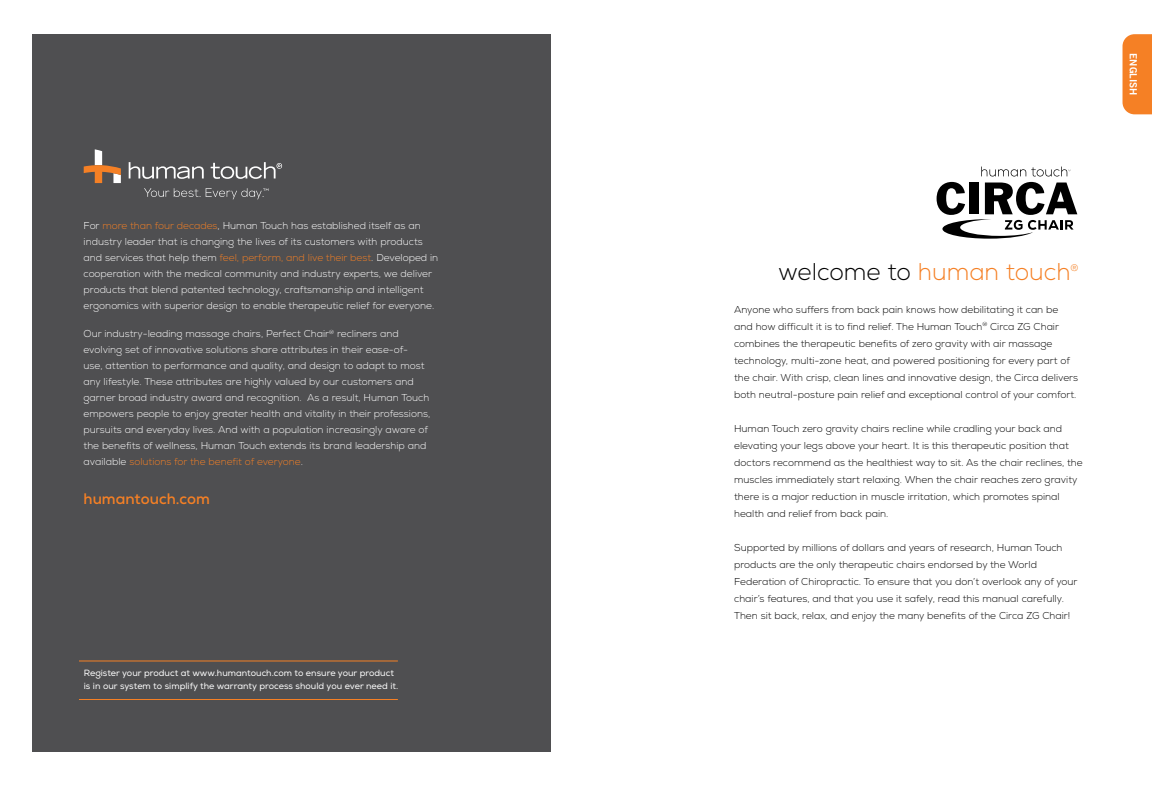
<style>
.page{position:relative;width:1152px;height:792px;background:#fff}
.page>*{position:absolute;margin:0;border:0;box-sizing:border-box;transform-origin:0 0}
.t1{font:300 24.2px "Nexa";color:#f58025}
.t2{font:700 15.2px "Nexa";color:#f58025}
.t3{font:300 10px/17px "Nexa";color:#000}
.t4{font:300 10px/16px "Nexa";color:#fff}
.t5{font:10px "Trade Gothic LT Bold Two";color:#fff}
.t6{font:300 9.4px "Nexa";color:#f58025}
.t7{font:9px/12.8px "Nexa";color:#fff}
.s1{color:#f58025}
.s2{color:#000}
</style>
<div class="page">
<div style="left:1123px;top:34px;width:29px;height:80px;background:#f58025"></div>
<div style="left:33px;top:35px;width:518px;height:717px;background:#4f4f51"></div>
<hr style="left:79px;top:661px;width:319px;height:1px;background:#f58025">
<hr style="left:79px;top:699px;width:319px;height:1px;background:#f58025">
<svg style="left:129px;top:162px;width:75px;height:17px"></svg>
<svg style="left:84px;top:149px;width:37px;height:34px"></svg>
<svg style="left:211px;top:162px;width:71px;height:17px"></svg>
<svg style="left:144px;top:188px;width:124px;height:11px"></svg>
<svg style="left:937px;top:167px;width:140px;height:72px"></svg>
<p class="t4" style="left:84px;top:218px;width:356px">For <span class="s1">more than four decades</span>, Human Touch has established itself as an industry leader that is changing the lives of its customers with products and services that help them <span class="s1">feel, perform, and live their best</span>. Developed in cooperation with the medical community and industry experts, we deliver products that blend patented technology, craftsmanship and intelligent ergonomics with superior design to enable therapeutic relief for everyone.</p>
<p class="t4" style="left:84px;top:326px;width:348px">Our industry-leading massage chairs, Perfect Chair<sup>®</sup> recliners and evolving set of innovative solutions share attributes in their ease-of-<br>use, attention to performance and quality, and design to adapt to most any lifestyle. These attributes are highly valued by our customers and garner broad industry award and recognition. As a result, Human Touch empowers people to enjoy greater health and vitality in their professions, pursuits and everyday lives. And with a population increasingly aware of the benefits of wellness, Human Touch extends its brand leadership and available <span class="s1">solutions for the benefit of everyone</span>.</p>
<h2 class="t2" style="left:84px;top:489px;width:128px">humantouch.com</h2>
<p class="t7" style="left:84px;top:667px;width:316px">Register your product at www.humantouch.com to ensure your product is in our system to simplify the warranty process should you ever need it.</p>
<p class="t5" style="left:1140px;top:53px;width:44px;rotate:90deg">ENGLISH</p>
<h1 class="t1" style="left:778px;top:257px;width:294px"><span class="s2">welcome to</span> human touch</h1>
<p class="t6" style="left:1071px;top:262px;width:9px">®</p>
<p class="t3" style="left:734px;top:301px;width:346px">Anyone who suffers from back pain knows how debilitating it can be and how difficult it is to find relief. The Human Touch<sup>®</sup> Circa ZG Chair combines the therapeutic benefits of zero gravity with air massage technology, multi-zone heat, and powered positioning for every part of the chair. With crisp, clean lines and innovative design, the Circa delivers both neutral-posture pain relief and exceptional control of your comfort.</p>
<p class="t3" style="left:734px;top:420px;width:350px">Human Touch zero gravity chairs recline while cradling your back and elevating your legs above your heart. It is this therapeutic position that doctors recommend as the healthiest way to sit. As the chair reclines, the muscles immediately start relaxing. When the chair reaches zero gravity there is a major reduction in muscle irritation, which promotes spinal health and relief from back pain.</p>
<p class="t3" style="left:734px;top:539px;width:345px">Supported by millions of dollars and years of research, Human Touch products are the only therapeutic chairs endorsed by the World Federation of Chiropractic. To ensure that you don’t overlook any of your chair’s features, and that you use it safely, read this manual carefully.<br>Then sit back, relax, and enjoy the many benefits of the Circa ZG Chair!</p>
</div>
